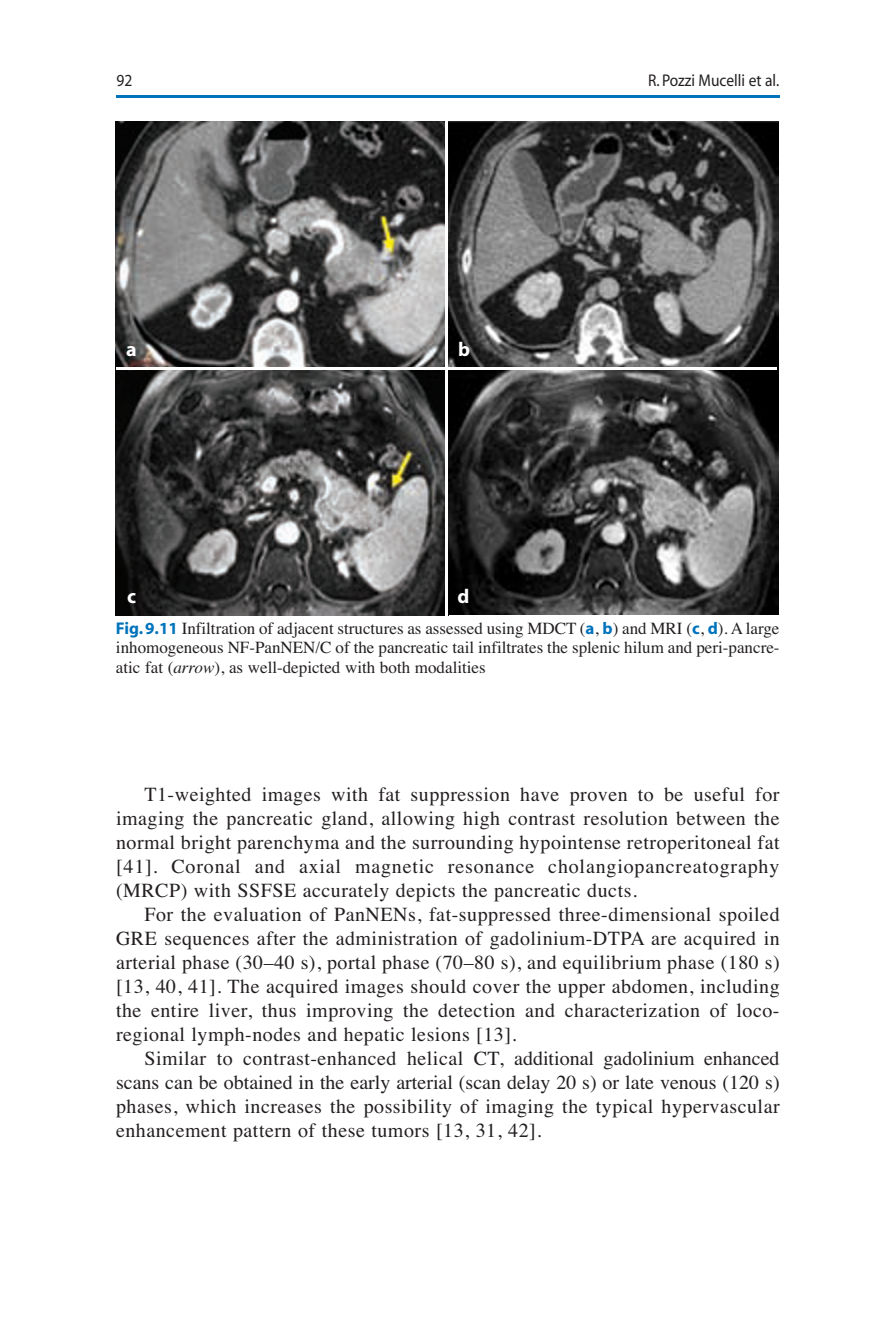
<style>
.page{position:relative;width:879px;height:1333px;background:#fff}
.page>*{position:absolute;margin:0;border:0;box-sizing:border-box;transform-origin:0 0}
.t1{font:20px/24px "Times";letter-spacing:.025em;color:#231f20;text-align:justify}
.t2{font:700 20px "Myriad";color:#fff}
.t3{font:17px/19.8px "Times";color:#231f20;text-align:justify}
.t4{font:17px "Myriad";color:#231f20;scale:.91 1}
.s1{font-family:"Myriad";font-weight:700;color:#0073bc}
.s2{font-style:italic}
</style>
<div class="page">
<hr style="left:116px;top:95px;width:663px;height:2px;background:#0073bc">
<img style="left:116px;top:122px;width:663px;height:493px">
<hr style="left:446px;top:122px;width:2px;height:498px;background:#fff">
<hr style="left:116px;top:367px;width:660px;height:2px;background:#fff">
<p class="t4" style="left:116px;top:74px;width:19px">92</p>
<p class="t4" style="left:648px;top:74px;width:146px">R. Pozzi Mucelli et al.</p>
<p class="t2" style="left:126px;top:342px;width:12px">a</p>
<p class="t2" style="left:458px;top:342px;width:13px">b</p>
<p class="t2" style="left:127px;top:588px;width:11px">c</p>
<p class="t2" style="left:457px;top:588px;width:13px">d</p>
<p class="t3" style="left:116px;top:620px;width:665px"><span class="s1">Fig. 9.11</span> Infiltration of adjacent structures as assessed using MDCT (<span class="s1">a</span>, <span class="s1">b</span>) and MRI (<span class="s1">c</span>, <span class="s1">d</span>). A large inhomogeneous NF-PanNEN/C of the pancreatic tail infiltrates the splenic hilum and peri-pancre&shy;atic fat (<span class="s2">arrow</span>), as well-depicted with both modalities</p>
<p class="t1" style="left:116px;top:784px;width:665px;text-indent:28px">T1-weighted images with fat suppression have proven to be useful for imaging the pancreatic gland, allowing high contrast resolution between the normal bright parenchyma and the surrounding hypointense retroperitoneal fat [41]. Coronal and axial magnetic resonance cholangiopancreatography (MRCP) with SSFSE accurately depicts the pancreatic ducts.</p>
<p class="t1" style="left:116px;top:904px;width:665px;text-indent:28px">For the evaluation of PanNENs, fat-suppressed three-dimensional spoiled GRE sequences after the administration of gadolinium-DTPA are acquired in arterial phase (30–40 s), portal phase (70–80 s), and equilibrium phase (180 s) [13, 40, 41]. The acquired images should cover the upper abdomen, including the entire liver, thus improving the detection and characterization of loco&shy;regional lymph-nodes and hepatic lesions [13].</p>
<p class="t1" style="left:116px;top:1048px;width:665px;text-indent:28px">Similar to contrast-enhanced helical CT, additional gadolinium enhanced scans can be obtained in the early arterial (scan delay 20 s) or late venous (120 s) phases, which increases the possibility of imaging the typical hypervascular enhancement pattern of these tumors [13, 31, 42].</p>
</div>
